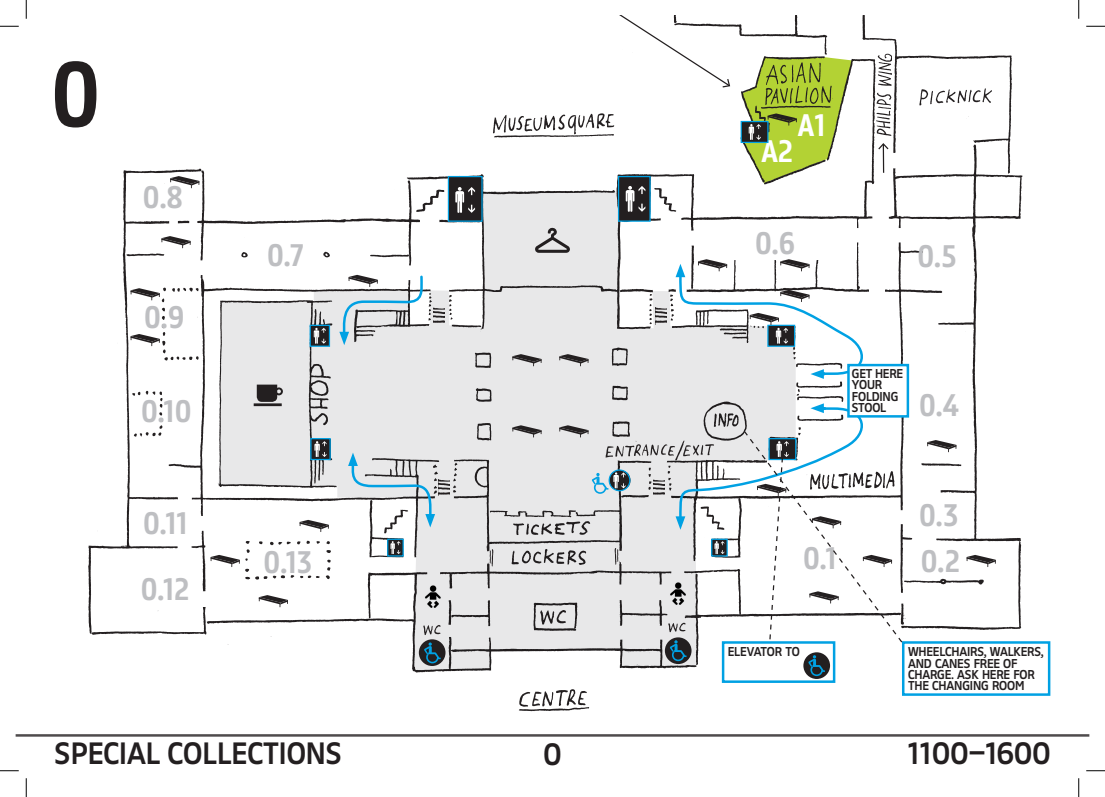
<style>
.page{position:relative;width:1105px;height:797px;background:#fff}
.page>*{position:absolute;margin:0;border:0;box-sizing:border-box;transform-origin:0 0}
.t1{font:600 110px "Rijksmuseum Label";color:#231f20}
.zaalnummers_klein{font:600 37.38px "Rijksmuseum Label";color:#bebfc2}
.zaalnummers_klein-2{font:600 37.38px "Rijksmuseum Label";color:#fff}
.GROTE_JAARTALLEN{font:30.75px "Rijksmuseum Logotype";color:#231f20}
.t2{font:12.88px/11.2px "Rijksmuseum Logotype";letter-spacing:-.015em;color:#231f20}
</style>
<div class="page">
<img style="left:519px;top:691px;width:71px;height:21px">
<div style="left:902px;top:641px;width:148px;height:54px;border:2px solid #00a1e3"></div>
<img style="left:88px;top:16px;width:942px;height:675px">
<svg style="left:218px;top:191px;width:578px;height:479px;fill:#e8e8e9"></svg>
<svg style="left:347px;top:452px;width:88px;height:75px"></svg>
<div style="left:419px;top:639px;width:26px;height:27px;background:#231f20;border-radius:50%"></div>
<div style="left:694px;top:220px;width:162px;height:39px;background:#fff"></div>
<div style="left:665px;top:637px;width:26px;height:27px;background:#231f20;border-radius:50%"></div>
<div style="left:311px;top:438px;width:19px;height:21px;background:#231f20"></div>
<div style="left:310px;top:438px;width:21px;height:22px;border:1px solid #00a1e3"></div>
<svg style="left:314px;top:441px;width:13px;height:16px"></svg>
<div style="left:741px;top:121px;width:27px;height:22px;border:1px solid #00a1e3"></div>
<div style="left:448px;top:176px;width:34px;height:45px;background:#231f20"></div>
<div style="left:448px;top:176px;width:35px;height:46px;border:1px solid #00a1e3"></div>
<svg style="left:455px;top:187px;width:20px;height:26px"></svg>
<div style="left:618px;top:176px;width:32px;height:45px;background:#231f20"></div>
<div style="left:618px;top:176px;width:33px;height:46px;border:1px solid #00a1e3"></div>
<svg style="left:424px;top:642px;width:17px;height:21px"></svg>
<div style="left:870px;top:276px;width:15px;height:30px;background:#fff"></div>
<div style="left:110px;top:569px;width:62px;height:29px;background:#fff"></div>
<div style="left:272px;top:244px;width:28px;height:22px;background:#fff"></div>
<div style="left:936px;top:341px;width:12px;height:97px;background:#fff"></div>
<img style="left:480px;top:545px;width:29px;height:27px">
<img style="left:599px;top:543px;width:29px;height:28px">
<svg style="left:626px;top:186px;width:19px;height:26px"></svg>
<div style="left:310px;top:325px;width:19px;height:21px;background:#231f20"></div>
<div style="left:310px;top:325px;width:20px;height:22px;border:1px solid #00a1e3"></div>
<svg style="left:314px;top:328px;width:12px;height:16px"></svg>
<div style="left:388px;top:539px;width:15px;height:17px;background:#231f20"></div>
<div style="left:387px;top:538px;width:17px;height:18px;border:1px solid #00a1e3"></div>
<svg style="left:390px;top:541px;width:10px;height:13px"></svg>
<div style="left:923px;top:231px;width:42px;height:45px;background:#fff"></div>
<div style="left:465px;top:71px;width:161px;height:63px;background:#fff"></div>
<svg style="left:535px;top:228px;width:35px;height:25px"></svg>
<img style="left:433px;top:308px;width:11px;height:16px">
<img style="left:438px;top:479px;width:12px;height:16px">
<img style="left:655px;top:308px;width:12px;height:16px">
<img style="left:653px;top:479px;width:11px;height:16px">
<svg style="left:742px;top:57px;width:110px;height:126px"></svg>
<svg style="left:338px;top:274px;width:86px;height:71px"></svg>
<svg style="left:161px;top:236px;width:30px;height:12px"></svg>
<svg style="left:131px;top:288px;width:29px;height:12px"></svg>
<svg style="left:131px;top:334px;width:29px;height:12px"></svg>
<svg style="left:211px;top:555px;width:29px;height:12px"></svg>
<svg style="left:967px;top:555px;width:29px;height:12px"></svg>
<svg style="left:927px;top:440px;width:29px;height:12px"></svg>
<svg style="left:300px;top:520px;width:29px;height:12px"></svg>
<svg style="left:259px;top:595px;width:29px;height:12px"></svg>
<svg style="left:170px;top:176px;width:29px;height:12px"></svg>
<svg style="left:675px;top:259px;width:195px;height:120px"></svg>
<svg style="left:559px;top:354px;width:30px;height:12px"></svg>
<svg style="left:559px;top:425px;width:30px;height:12px"></svg>
<svg style="left:512px;top:354px;width:30px;height:12px"></svg>
<svg style="left:512px;top:425px;width:30px;height:12px"></svg>
<img style="left:668px;top:621px;width:2px;height:11px">
<img style="left:422px;top:624px;width:20px;height:11px">
<svg style="left:609px;top:470px;width:21px;height:20px"></svg>
<div style="left:609px;top:469px;width:21px;height:22px;border:1px solid #00a1e3;border-radius:50%"></div>
<svg style="left:431px;top:16px;width:300px;height:72px"></svg>
<hr style="left:16px;top:734px;width:1073px;height:2px;background:#231f20">
<svg style="left:254px;top:384px;width:29px;height:22px"></svg>
<svg style="left:877px;top:142px;width:13px;height:31px"></svg>
<svg style="left:592px;top:472px;width:34px;height:22px"></svg>
<img style="left:753px;top:61px;width:83px;height:48px">
<img style="left:600px;top:438px;width:70px;height:23px">
<img style="left:484px;top:110px;width:143px;height:37px">
<img style="left:874px;top:47px;width:18px;height:93px">
<img style="left:913px;top:81px;width:78px;height:38px">
<div style="left:847px;top:364px;width:62px;height:53px;background:#fff;border:2px solid #00a1e3"></div>
<div style="left:722px;top:641px;width:113px;height:42px;background:#fff;border:2px solid #00a1e3"></div>
<svg style="left:803px;top:652px;width:27px;height:27px"></svg>
<svg style="left:670px;top:403px;width:233px;height:273px"></svg>
<svg style="left:0;top:25px;width:19px;height:2px"></svg>
<svg style="left:1086px;top:25px;width:19px;height:2px"></svg>
<svg style="left:0;top:770px;width:19px;height:1px"></svg>
<svg style="left:1086px;top:770px;width:19px;height:1px"></svg>
<svg style="left:25px;top:0;width:2px;height:19px"></svg>
<svg style="left:25px;top:778px;width:2px;height:19px"></svg>
<svg style="left:1078px;top:0;width:1px;height:19px"></svg>
<svg style="left:1078px;top:778px;width:1px;height:19px"></svg>
<p class="t1" style="left:50px;top:25px;width:53px">0</p>
<p class="zaalnummers_klein" style="left:143px;top:173px;width:42px">0.8</p>
<p class="zaalnummers_klein" style="left:144px;top:293px;width:42px">0.9</p>
<p class="zaalnummers_klein" style="left:141px;top:387px;width:53px">0.10</p>
<p class="zaalnummers_klein" style="left:143px;top:500px;width:46px">0.11</p>
<p class="zaalnummers_klein" style="left:141px;top:565px;width:51px">0.12</p>
<p class="zaalnummers_klein" style="left:267px;top:232px;width:39px">0.7</p>
<p class="zaalnummers_klein" style="left:263px;top:538px;width:51px">0.13</p>
<p class="zaalnummers_klein-2" style="left:798px;top:101px;width:29px">A1</p>
<p class="zaalnummers_klein-2" style="left:761px;top:128px;width:34px">A2</p>
<p class="zaalnummers_klein" style="left:755px;top:219px;width:42px">0.6</p>
<p class="zaalnummers_klein" style="left:917px;top:232px;width:41px">0.5</p>
<p class="t2" style="left:852px;top:368px;width:53px">GET HERE<br>YOUR<br>FOLDING<br>STOOL</p>
<p class="zaalnummers_klein" style="left:919px;top:381px;width:42px">0.4</p>
<p class="zaalnummers_klein" style="left:919px;top:491px;width:41px">0.3</p>
<p class="zaalnummers_klein" style="left:803px;top:534px;width:35px">0.1</p>
<p class="zaalnummers_klein" style="left:920px;top:537px;width:41px">0.2</p>
<p class="t2" style="left:728px;top:646px;width:74px">ELEVATOR TO</p>
<p class="t2" style="left:908px;top:646px;width:137px">WHEELCHAIRS, WALKERS,<br>AND CANES FREE OF<br>CHARGE. ASK HERE FOR<br>THE CHANGING ROOM</p>
<p class="GROTE_JAARTALLEN" style="left:55px;top:736px;width:286px">SPECIAL COLLECTIONS</p>
<p class="GROTE_JAARTALLEN" style="left:544px;top:737px;width:20px">0</p>
<p class="GROTE_JAARTALLEN" style="left:908px;top:736px;width:144px">1100–1600</p>
</div>
